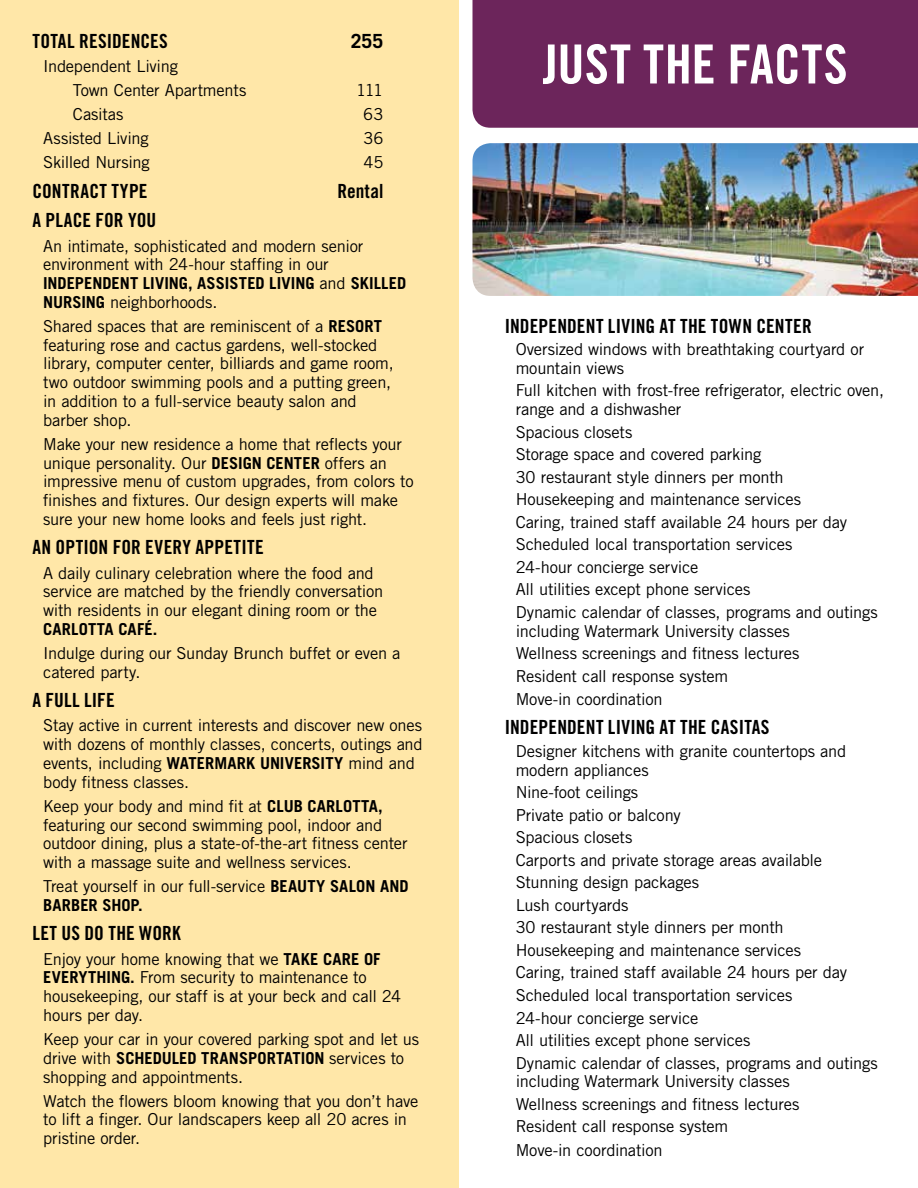
<style>
.page{position:relative;width:918px;height:1188px;background:#fff}
.page>*{position:absolute;margin:0;border:0;box-sizing:border-box;transform-origin:0 0}
.t1{font:54px "Trade Gothic Bold Cond Twenty";letter-spacing:.01em;color:#fff}
.t2{font:19.5px "Trade Gothic Bold Cond Twenty";letter-spacing:.01em;color:#000}
.t3{font:700 19.5px "Trade Gothic";color:#000}
.t4{font:16.5px/18.8px "Trade Gothic";letter-spacing:-.015em;color:#000}
.t5{font:700 16.5px "Trade Gothic";letter-spacing:.01em;color:#000}
.s1{font-weight:700}
</style>
<div class="page">
<div style="left:0;top:0;width:459px;height:1188px;background:#ffe7a8"></div>
<div style="left:472px;top:0;width:446px;height:128px;background:#6c255b"></div>
<img style="left:472px;top:143px;width:446px;height:153px">
<p class="t2" style="left:32px;top:29px;width:137px">TOTAL RESIDENCES</p>
<p class="t3" style="left:351px;top:29px;width:34px">255</p>
<p class="t4" style="left:73px;top:54px;width:175px;line-height:24.2px;text-indent:-30px">Independent Living<br>Town Center Apartments</p>
<p class="t4" style="left:356px;top:80px;width:29px">111</p>
<p class="t4" style="left:73px;top:105px;width:52px">Casitas</p>
<p class="t4" style="left:363px;top:105px;width:22px">63</p>
<p class="t4" style="left:43px;top:129px;width:107px">Assisted Living</p>
<p class="t4" style="left:364px;top:129px;width:21px">36</p>
<p class="t4" style="left:43px;top:153px;width:108px">Skilled Nursing</p>
<p class="t4" style="left:364px;top:153px;width:21px">45</p>
<p class="t2" style="left:32px;top:179px;width:117px">CONTRACT TYPE</p>
<p class="t2" style="left:337px;top:179px;width:48px">Rental</p>
<p class="t2" style="left:32px;top:209px;width:125px">A PLACE FOR YOU</p>
<p class="t4" style="left:43px;top:236px;width:364px">An intimate, sophisticated and modern senior environment with 24-hour staffing in our <span class="s1">INDEPENDENT LIVING, ASSISTED LIVING</span> and <span class="s1">SKILLED NURSING</span> neighborhoods.</p>
<p class="t4" style="left:43px;top:316px;width:352px">Shared spaces that are reminiscent of a <span class="s1">RESORT </span>featuring rose and cactus gardens, well-stocked library, computer center, billiards and game room, two outdoor swimming pools and a putting green, in addition to a full-service beauty salon and barber shop.</p>
<p class="t4" style="left:43px;top:434px;width:372px">Make your new residence a home that reflects your unique personality. Our <span class="s1">DESIGN CENTER</span> offers an impressive menu of custom upgrades, from colors to finishes and fixtures. Our design experts will make sure your new home looks and feels just right.</p>
<p class="t2" style="left:32px;top:536px;width:233px">AN OPTION FOR EVERY APPETITE</p>
<p class="t4" style="left:43px;top:563px;width:342px">A daily culinary celebration where the food and service are matched by the friendly conversation with residents in our elegant dining room or the</p>
<p class="t5" style="left:43px;top:619px;width:116px">CARLOTTA CAFÉ.</p>
<p class="t4" style="left:43px;top:643px;width:359px">Indulge during our Sunday Brunch buffet or even a catered party.</p>
<p class="t2" style="left:32px;top:688px;width:84px">A FULL LIFE</p>
<p class="t4" style="left:43px;top:716px;width:381px">Stay active in current interests and discover new ones with dozens of monthly classes, concerts, outings and events, including <span class="s1">WATERMARK UNIVERSITY</span> mind and body fitness classes.</p>
<p class="t4" style="left:43px;top:796px;width:366px">Keep your body and mind fit at <span class="s1">CLUB CARLOTTA, </span>featuring our second swimming pool, indoor and outdoor dining, plus a state-of-the-art fitness center with a massage suite and wellness services.</p>
<p class="t4" style="left:43px;top:877px;width:367px">Treat yourself in our full-service <span class="s1">BEAUTY SALON AND<br>BARBER SHOP.</span></p>
<p class="t2" style="left:32px;top:922px;width:150px">LET US DO THE WORK</p>
<p class="t4" style="left:43px;top:949px;width:360px">Enjoy your home knowing that we <span class="s1">TAKE CARE OF EVERYTHING.</span> From security to maintenance to housekeeping, our staff is at your beck and call 24 hours per day.</p>
<p class="t4" style="left:43px;top:1030px;width:377px">Keep your car in your covered parking spot and let us drive with <span class="s1">SCHEDULED TRANSPORTATION</span> services to shopping and appointments.</p>
<p class="t4" style="left:43px;top:1091px;width:377px">Watch the flowers bloom knowing that you don’t have to lift a finger. Our landscapers keep all 20 acres in pristine order.</p>
<h1 class="t1" style="left:543px;top:31px;width:306px">JUST THE FACTS</h1>
<p class="t2" style="left:505px;top:314px;width:308px">INDEPENDENT LIVING AT THE TOWN CENTER</p>
<p class="t4" style="left:516px;top:340px;width:350px">Oversized windows with breathtaking courtyard or mountain views</p>
<p class="t4" style="left:516px;top:381px;width:370px">Full kitchen with frost-free refrigerator, electric oven, range and a dishwasher</p>
<p class="t4" style="left:516px;top:420px;width:364px;line-height:22.5px">Spacious closets<br>Storage space and covered parking<br>30 restaurant style dinners per month Housekeeping and maintenance services<br>Caring, trained staff available 24 hours per day Scheduled local transportation services<br>24-hour concierge service<br>All utilities except phone services<br>Dynamic calendar of classes, programs and outings</p>
<p class="t4" style="left:516px;top:619px;width:285px;line-height:22.8px">including Watermark University classes Wellness screenings and fitness lectures Resident call response system<br>Move-in coordination</p>
<p class="t2" style="left:505px;top:716px;width:266px">INDEPENDENT LIVING AT THE CASITAS</p>
<p class="t4" style="left:516px;top:742px;width:332px">Designer kitchens with granite countertops and modern appliances</p>
<p class="t4" style="left:516px;top:781px;width:364px;line-height:22.5px">Nine-foot ceilings<br>Private patio or balcony<br>Spacious closets<br>Carports and private storage areas available Stunning design packages<br>Lush courtyards<br>30 restaurant style dinners per month Housekeeping and maintenance services<br>Caring, trained staff available 24 hours per day Scheduled local transportation services<br>24-hour concierge service<br>All utilities except phone services<br>Dynamic calendar of classes, programs and outings</p>
<p class="t4" style="left:516px;top:1070px;width:285px;line-height:22.8px">including Watermark University classes Wellness screenings and fitness lectures Resident call response system<br>Move-in coordination</p>
</div>
